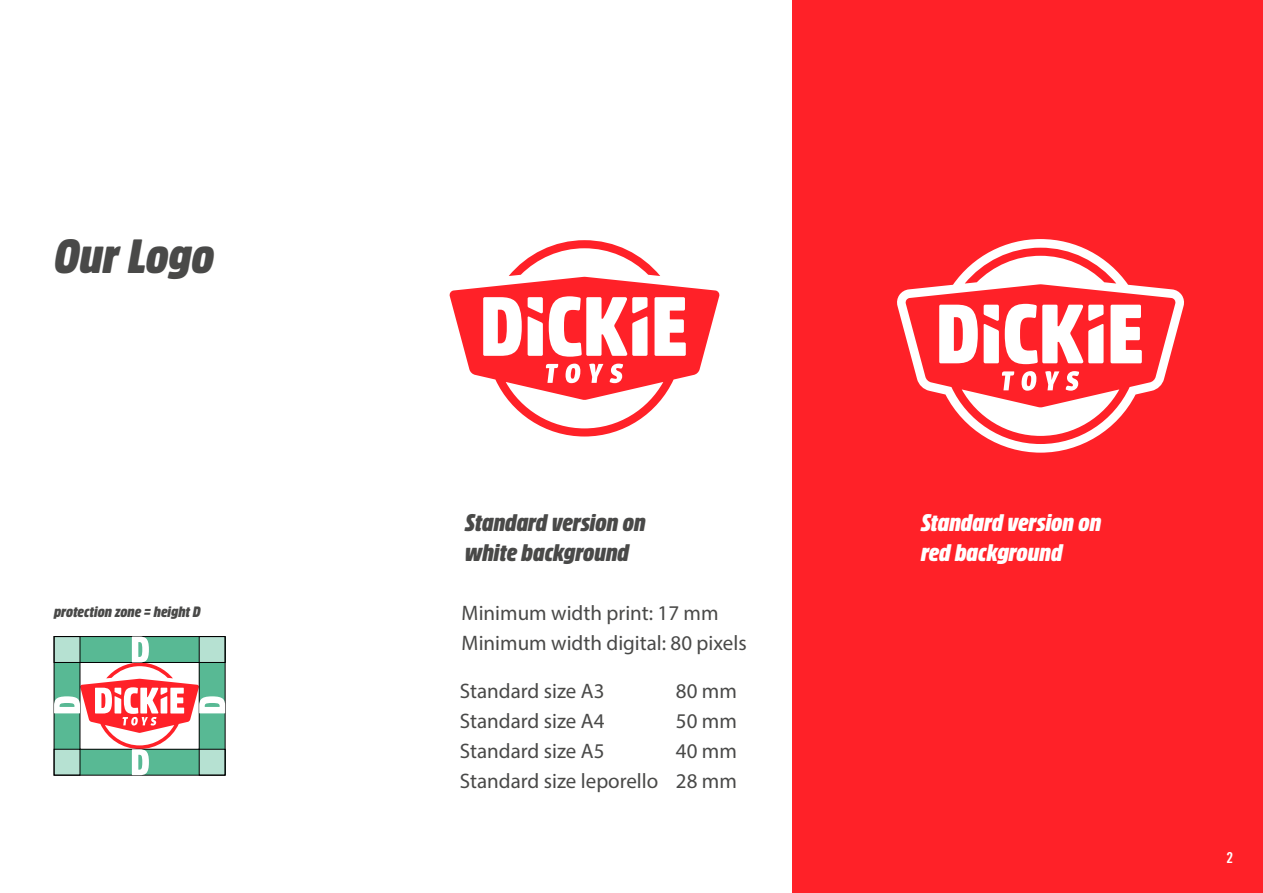
<style>
.page{position:relative;width:1263px;height:893px;background:#fff}
.page>*{position:absolute;margin:0;border:0;box-sizing:border-box;transform-origin:0 0}
.headline{font:48px "Rockeby Cd Bl It";color:#494948}
.subhead_16pt{font:24px/30px "Rockeby Cd Bl It";color:#494948}
.Subheadline__Rockeby{font:24px/30px "Rockeby Cd Bl It";color:#fff}
.Fließtext_16pt{font:21px "Myriad Pro";color:#494948}
.Subheadline__Rockeby-2{font:15px "Rockeby Cd Bl It";color:#494948}
.t1{font:15px "Trade Gothic LT Bold Cond Twenty";color:#fff}
</style>
<div class="page">
<svg style="left:449px;top:240px;width:271px;height:196px"></svg>
<div style="left:792px;top:0;width:471px;height:893px;background:#ff2128"></div>
<svg style="left:897px;top:239px;width:287px;height:214px"></svg>
<svg style="left:905px;top:248px;width:271px;height:196px"></svg>
<svg style="left:54px;top:636px;width:171px;height:139px"></svg>
<p class="headline" style="left:54px;top:227px;width:162px">Our Logo</p>
<p class="Subheadline__Rockeby-2" style="left:54px;top:603px;width:148px">protection zone = height D</p>
<p class="subhead_16pt" style="left:465px;top:510px;width:182px">Standard version on white background</p>
<p class="Fließtext_16pt" style="left:461px;top:599px;width:259px">Minimum width print: 17 mm</p>
<p class="Fließtext_16pt" style="left:461px;top:629px;width:287px">Minimum width digital: 80 pixels</p>
<p class="Fließtext_16pt" style="left:460px;top:678px;width:146px">Standard size A3</p>
<p class="Fließtext_16pt" style="left:676px;top:678px;width:63px">80 mm</p>
<p class="Fließtext_16pt" style="left:460px;top:708px;width:146px">Standard size A4</p>
<p class="Fließtext_16pt" style="left:676px;top:708px;width:63px">50 mm</p>
<p class="Fließtext_16pt" style="left:460px;top:738px;width:146px">Standard size A5</p>
<p class="Fließtext_16pt" style="left:676px;top:738px;width:63px">40 mm</p>
<p class="Fließtext_16pt" style="left:460px;top:768px;width:279px">Standard size leporello 28 mm</p>
<p class="Subheadline__Rockeby" style="left:921px;top:510px;width:182px">Standard version on red background</p>
<p class="t1" style="left:1226px;top:848px;width:8px">2</p>
</div>
